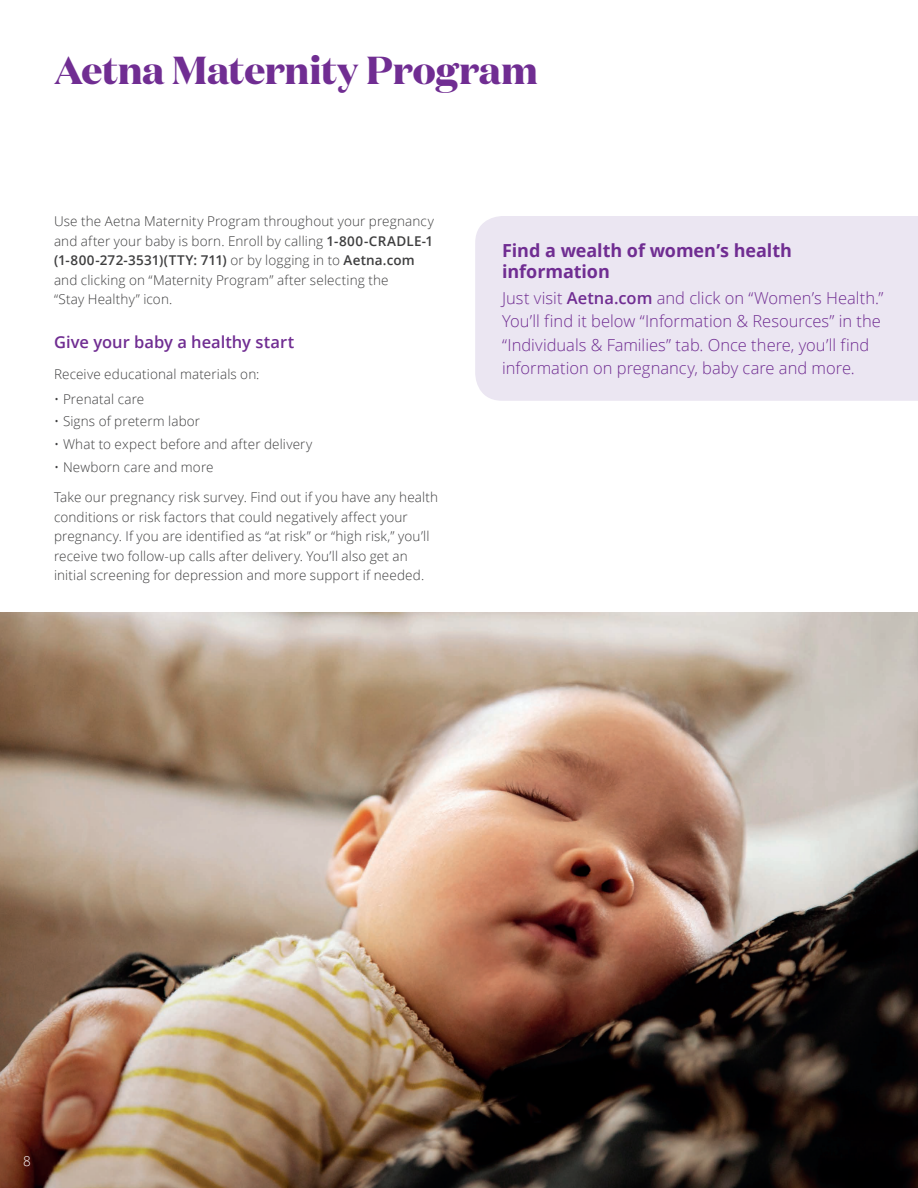
<style>
.page{position:relative;width:918px;height:1188px;background:#fff}
.page>*{position:absolute;margin:0;border:0;box-sizing:border-box;transform-origin:0 0}
.t1{font:700 39px "Domaine Disp";letter-spacing:-.01em;color:#702d92}
.t2{font:700 18px/21px "Open Sans";letter-spacing:-.005em;color:#702d92}
.t3{font:300 16.5px/23.2px "Open Sans";color:#702d92}
.t4{font:600 16.5px "Open Sans";color:#702d92}
.t5{font:300 13.5px/19.5px "Open Sans";letter-spacing:.01em;color:#3e3e3f}
.t6{font:300 13.5px "Open Sans";color:#fff}
.s1{font-weight:600}
</style>
<div class="page">
<img style="left:0;top:612px;width:918px;height:576px">
<div style="left:475px;top:216px;width:443px;height:185px;background:#ebe6f2"></div>
<h1 class="t1" style="left:54px;top:45px;width:485px">Aetna Maternity Program</h1>
<p class="t5" style="left:54px;top:211px;width:381px">Use the Aetna Maternity Program throughout your pregnancy and after your baby is born. Enroll by calling <span class="s1">1-800-CRADLE-1 (1-800-272-3531)(TTY: 711)</span> or by logging in to <span class="s1">Aetna.com </span>and clicking on “Maternity Program” after selecting the<br>“Stay Healthy” icon.</p>
<p class="t4" style="left:54px;top:331px;width:242px">Give your baby a healthy start</p>
<p class="t5" style="left:54px;top:364px;width:207px">Receive educational materials on:</p>
<p class="t5" style="left:54px;top:389px;width:92px">• Prenatal care</p>
<p class="t5" style="left:54px;top:411px;width:148px">• Signs of preterm labor</p>
<p class="t5" style="left:54px;top:434px;width:260px">• What to expect before and after delivery</p>
<p class="t5" style="left:54px;top:457px;width:161px">• Newborn care and more</p>
<p class="t5" style="left:54px;top:487px;width:386px">Take our pregnancy risk survey. Find out if you have any health conditions or risk factors that could negatively affect your pregnancy. If you are identified as “at risk” or “high risk,” you’ll receive two follow-up calls after delivery. You’ll also get an initial screening for depression and more support if needed.</p>
<h2 class="t2" style="left:502px;top:239px;width:291px">Find a wealth of women’s health information</h2>
<p class="t3" style="left:502px;top:286px;width:383px">Just visit <span class="s1">Aetna.com</span> and click on “Women’s Health.” You’ll find it below “Information &amp; Resources” in the “Individuals &amp; Families” tab. Once there, you’ll find information on pregnancy, baby care and more.</p>
<p class="t6" style="left:23px;top:1152px;width:9px">8</p>
</div>
